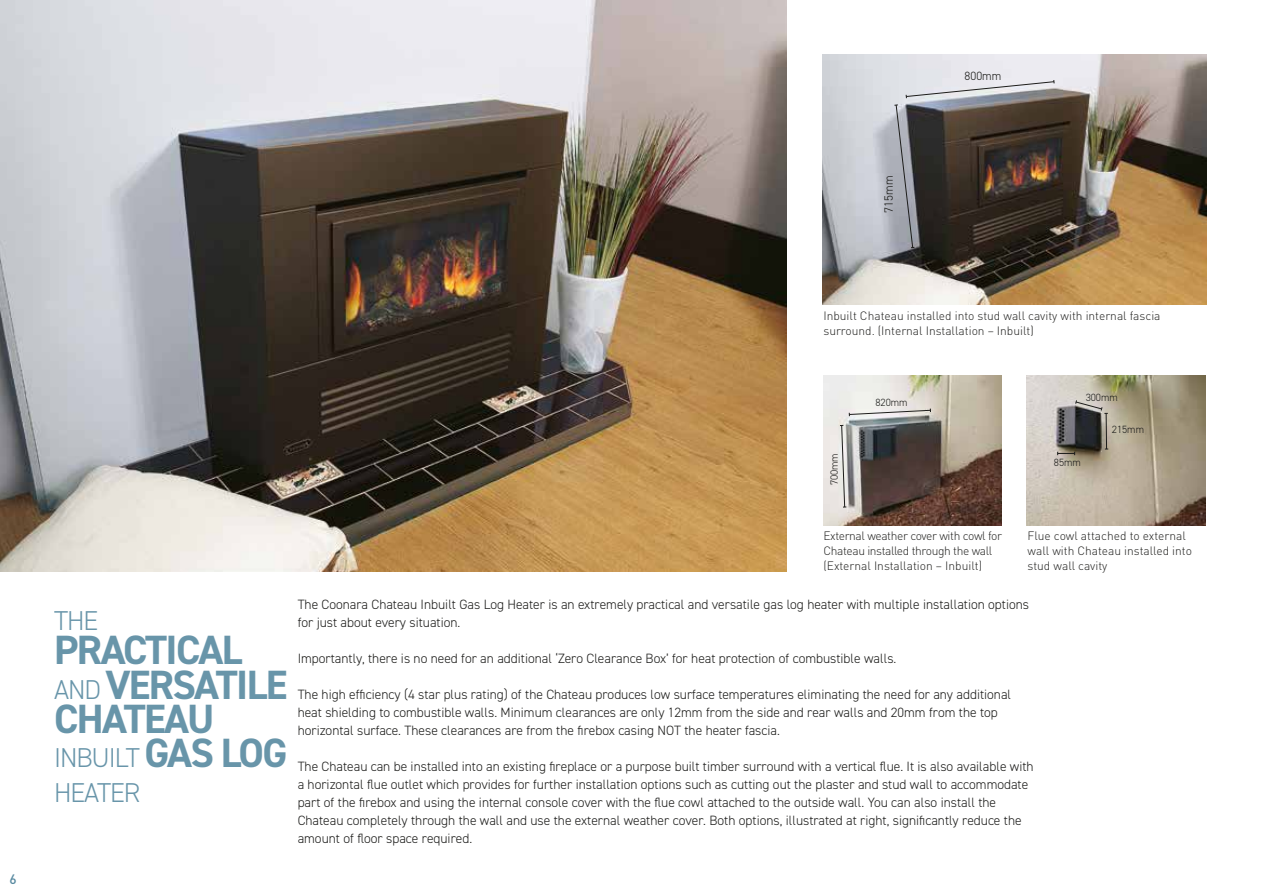
<style>
.page{position:relative;width:1263px;height:893px;background:#fff}
.page>*{position:absolute;margin:0;border:0;box-sizing:border-box;transform-origin:0 0}
.t1{font:700 40.95px/34.3px "DIN2014";letter-spacing:-.04em;color:#5789a0}
.t2{font:300 27.3px/34.3px "DIN2014";letter-spacing:-.04em;color:#5789a0}
.t3{font:300 13.5px/18px "DIN2014";color:#1d1d1b}
.t4{font:500 13.5px "DIN";color:#5789a0}
.t5{font:300 12px/15px "DIN";color:#1d1d1b}
.t6{font:300 12px/15px "DIN";letter-spacing:-.03em;color:#1d1d1b}
.t7{font:300 12px "DIN2014";color:#1d1d1b}
.t8{font:300 10.5px "DIN2014";color:#1d1d1b}
.s1{font-weight:300;font-size:27.3px}
.s2{font-weight:700;font-size:40.95px}
</style>
<div class="page">
<img style="left:0;top:0;width:787px;height:571px">
<img style="left:823px;top:54px;width:383px;height:250px">
<svg style="left:905px;top:80px;width:150px;height:18px;background:#caccd0"></svg>
<svg style="left:894px;top:104px;width:20px;height:144px;background:#93959d"></svg>
<img style="left:823px;top:376px;width:178px;height:150px">
<img style="left:1026px;top:376px;width:179px;height:150px">
<svg style="left:848px;top:409px;width:83px;height:7px"></svg>
<svg style="left:1057px;top:452px;width:18px;height:3px"></svg>
<svg style="left:840px;top:425px;width:6px;height:83px"></svg>
<hr style="left:1106px;top:413px;width:1px;height:36px;background:#1d1d1b">
<svg style="left:1075px;top:399px;width:33px;height:15px"></svg>
<p class="t7" style="left:881px;top:213px;width:38px;rotate:-90deg">715mm</p>
<p class="t7" style="left:964px;top:68px;width:38px">800mm</p>
<p class="t4" style="left:9px;top:870px;width:9px">6</p>
<p class="t5" style="left:823px;top:308px;width:339px">Inbuilt Chateau installed into stud wall cavity with internal fascia surround. (Internal Installation – Inbuilt)</p>
<p class="t8" style="left:828px;top:485px;width:34px;rotate:-90deg">700mm</p>
<p class="t8" style="left:875px;top:396px;width:34px">820mm</p>
<p class="t8" style="left:1086px;top:391px;width:34px">300mm</p>
<p class="t8" style="left:1112px;top:423px;width:34px">215mm</p>
<p class="t8" style="left:1054px;top:456px;width:29px">85mm</p>
<h2 class="t2" style="left:54px;top:604px;width:46px">THE</h2>
<h1 class="t1" style="left:54px;top:633px;width:235px">PRACTICAL<br><span class="s1">AND</span> VERSATILE<br>CHATEAU</h1>
<h2 class="t2" style="left:54px;top:741px;width:235px">INBUILT <span class="s2">GAS LOG<br></span>HEATER</h2>
<p class="t6" style="left:823px;top:528px;width:180px">External weather cover with cowl for<br>Chateau installed through the wall (External Installation – Inbuilt)</p>
<p class="t5" style="left:1027px;top:528px;width:166px">Flue cowl attached to external wall with Chateau installed into stud wall cavity</p>
<p class="t3" style="left:298px;top:595px;width:733px">The Coonara Chateau Inbuilt Gas Log Heater is an extremely practical and versatile gas log heater with multiple installation options for just about every situation.</p>
<p class="t3" style="left:298px;top:649px;width:600px">Importantly, there is no need for an additional ‘Zero Clearance Box’ for heat protection of combustible walls.</p>
<p class="t3" style="left:298px;top:685px;width:715px">The high efficiency (4 star plus rating) of the Chateau produces low surface temperatures eliminating the need for any additional heat shielding to combustible walls. Minimum clearances are only 12mm from the side and rear walls and 20mm from the top horizontal surface. These clearances are from the firebox casing NOT the heater fascia.</p>
<p class="t3" style="left:298px;top:757px;width:737px">The Chateau can be installed into an existing fireplace or a purpose built timber surround with a vertical flue. It is also available with a horizontal flue outlet which provides for further installation options such as cutting out the plaster and stud wall to accommodate part of the firebox and using the internal console cover with the flue cowl attached to the outside wall. You can also install the Chateau completely through the wall and use the external weather cover. Both options, illustrated at right, significantly reduce the amount of floor space required.</p>
</div>
